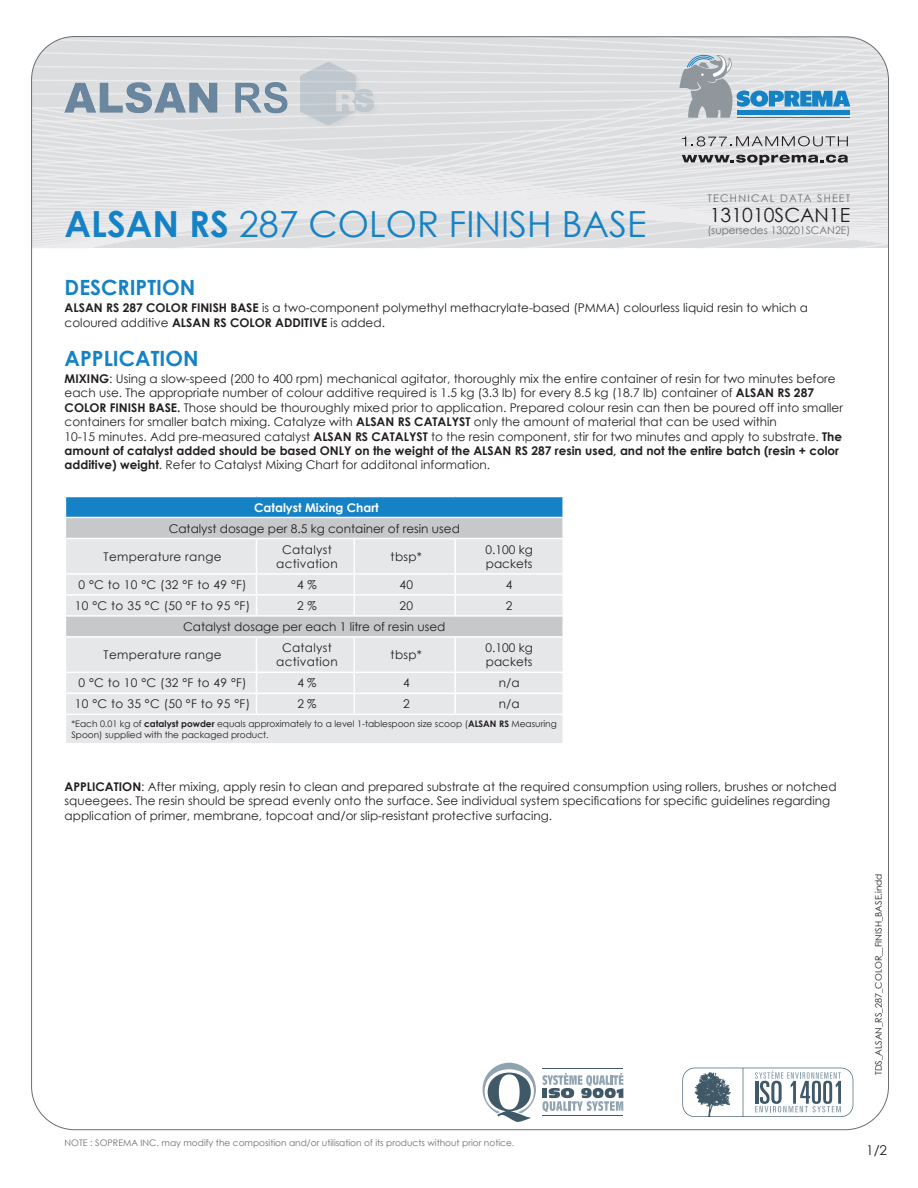
<style>
.page{position:relative;width:918px;height:1188px;background:#fff}
.page>*{position:absolute;margin:0;border:0;box-sizing:border-box;transform-origin:0 0}
.t1{font:36px "Century Gothic";color:#1582c5}
.Sous-titre{font:700 21px "Century Gothic";color:#1582c5}
.t2{font:19.5px "Century Gothic";color:#231f20}
.Titre_Tableau_CENTRÉ{font:13.5px "Century Gothic";color:#231f20}
.Texte{font:12px/14.4px "Century Gothic";color:#231f20}
.Infos_Tableau_Align{font:12px/14.4px "Century Gothic";letter-spacing:.025em;color:#231f20;text-align:center}
.Titres_Tableau_ALIGN{font:700 12px "Century Gothic";color:#fff}
.t3{font:10.5px "Century Gothic";color:#6c6d70}
.t4{font:10.5px "Century Gothic";letter-spacing:.12em;color:#6c6d70}
.Texte-2{font:9px/10.8px "Century Gothic";color:#231f20}
.t5{font:9px "Century Gothic";color:#6c6d70}
.s1{font-weight:700}
</style>
<div class="page">
<svg style="left:32px;top:37px;width:856px;height:211px;background:#e1e2e4"></svg>
<svg style="left:679px;top:55px;width:171px;height:63px;background:#a8c0cf"></svg>
<svg style="left:682px;top:155px;width:166px;height:10px;background:#8d8c8e"></svg>
<svg style="left:682px;top:136px;width:166px;height:10px;background:#b8b8ba"></svg>
<svg style="left:682px;top:1068px;width:171px;height:49px"></svg>
<svg style="left:542px;top:1073px;width:81px;height:39px"></svg>
<svg style="left:483px;top:1063px;width:53px;height:59px"></svg>
<hr style="left:542px;top:1069px;width:81px;height:1px;background:#405968">
<hr style="left:542px;top:1116px;width:81px;height:1px;background:#405968">
<div style="left:65px;top:496px;width:498px;height:22px;background:#1582c5"></div>
<svg style="left:66px;top:518px;width:496px;height:20px;background:#c8c9cb"></svg>
<svg style="left:66px;top:539px;width:496px;height:204px;background:#e3e4e6"></svg>
<hr style="left:66px;top:573px;width:191px;height:2px;background:#fff">
<hr style="left:256px;top:573px;width:98px;height:2px;background:#fff">
<hr style="left:354px;top:573px;width:101px;height:2px;background:#fff">
<hr style="left:455px;top:573px;width:107px;height:2px;background:#fff">
<hr style="left:66px;top:594px;width:191px;height:2px;background:#fff">
<hr style="left:256px;top:594px;width:98px;height:2px;background:#fff">
<hr style="left:354px;top:594px;width:101px;height:2px;background:#fff">
<hr style="left:455px;top:594px;width:107px;height:2px;background:#fff">
<hr style="left:256px;top:539px;width:1px;height:34px;background:#fff">
<hr style="left:353px;top:539px;width:2px;height:34px;background:#fff">
<hr style="left:454px;top:539px;width:2px;height:34px;background:#fff">
<svg style="left:256px;top:575px;width:1px;height:40px"></svg>
<svg style="left:353px;top:575px;width:2px;height:40px"></svg>
<svg style="left:454px;top:575px;width:2px;height:40px"></svg>
<hr style="left:65px;top:615px;width:192px;height:2px;background:#fff">
<hr style="left:256px;top:615px;width:98px;height:2px;background:#fff">
<hr style="left:354px;top:615px;width:101px;height:2px;background:#fff">
<hr style="left:455px;top:615px;width:109px;height:2px;background:#fff">
<svg style="left:562px;top:617px;width:1px;height:19px"></svg>
<hr style="left:65px;top:636px;width:192px;height:2px;background:#fff">
<hr style="left:256px;top:636px;width:98px;height:2px;background:#fff">
<hr style="left:256px;top:638px;width:1px;height:34px;background:#fff">
<hr style="left:354px;top:636px;width:101px;height:2px;background:#fff">
<hr style="left:353px;top:638px;width:2px;height:34px;background:#fff">
<hr style="left:455px;top:636px;width:109px;height:2px;background:#fff">
<hr style="left:454px;top:638px;width:2px;height:34px;background:#fff">
<hr style="left:65px;top:672px;width:192px;height:1px;background:#fff">
<hr style="left:256px;top:672px;width:98px;height:1px;background:#fff">
<hr style="left:354px;top:672px;width:101px;height:1px;background:#fff">
<hr style="left:353px;top:673px;width:2px;height:20px;background:#fff">
<hr style="left:455px;top:672px;width:109px;height:1px;background:#fff">
<hr style="left:454px;top:673px;width:2px;height:20px;background:#fff">
<hr style="left:65px;top:693px;width:192px;height:1px;background:#fff">
<hr style="left:256px;top:693px;width:98px;height:1px;background:#fff">
<svg style="left:256px;top:673px;width:1px;height:41px"></svg>
<hr style="left:354px;top:693px;width:101px;height:1px;background:#fff">
<hr style="left:353px;top:694px;width:2px;height:20px;background:#fff">
<hr style="left:455px;top:693px;width:109px;height:1px;background:#fff">
<hr style="left:454px;top:694px;width:2px;height:20px;background:#fff">
<hr style="left:65px;top:714px;width:192px;height:1px;background:#fff">
<hr style="left:256px;top:714px;width:98px;height:1px;background:#fff">
<hr style="left:354px;top:714px;width:101px;height:1px;background:#fff">
<hr style="left:455px;top:714px;width:109px;height:1px;background:#fff">
<hr style="left:65px;top:496px;width:192px;height:1px;background:#fff">
<svg style="left:65px;top:497px;width:1px;height:20px"></svg>
<hr style="left:256px;top:496px;width:98px;height:1px;background:#fff">
<hr style="left:354px;top:496px;width:101px;height:1px;background:#fff">
<hr style="left:455px;top:496px;width:109px;height:1px;background:#fff">
<hr style="left:562px;top:497px;width:2px;height:20px;background:#fff">
<hr style="left:65px;top:517px;width:192px;height:1px;background:#fff">
<hr style="left:256px;top:517px;width:98px;height:1px;background:#fff">
<hr style="left:354px;top:517px;width:101px;height:1px;background:#fff">
<hr style="left:455px;top:517px;width:109px;height:1px;background:#fff">
<img style="left:65px;top:61px;width:315px;height:70px">
<p class="t1" style="left:65px;top:199px;width:583px"><span class="s1">ALSAN RS</span> 287 COLOR FINISH BASE</p>
<p class="t4" style="left:708px;top:191px;width:144px">TECHNICAL DATA SHEET</p>
<p class="t2" style="left:710px;top:201px;width:142px">131010SCAN1E</p>
<p class="t3" style="left:707px;top:223px;width:144px">(supersedes 130201SCAN2E)</p>
<p class="Sous-titre" style="left:65px;top:271px;width:132px">DESCRIPTION</p>
<p class="Texte" style="left:65px;top:300px;width:745px"><span class="s1">ALSAN RS 287 COLOR FINISH BASE</span> is a two-component polymethyl methacrylate-based (PMMA) colourless liquid resin to which a coloured additive <span class="s1">ALSAN RS COLOR ADDITIVE</span> is added.</p>
<p class="Sous-titre" style="left:65px;top:342px;width:135px">APPLICATION</p>
<p class="Texte" style="left:65px;top:371px;width:780px"><span class="s1">MIXING</span>: Using a slow-speed (200 to 400 rpm) mechanical agitator, thoroughly mix the entire container of resin for two minutes before each use. The appropriate number of colour additive required is 1.5 kg (3.3 lb) for every 8.5 kg (18.7 lb) container of <span class="s1">ALSAN RS 287<br>COLOR FINISH BASE.</span> Those should be thouroughly mixed prior to application. Prepared colour resin can then be poured off into smaller containers for smaller batch mixing. Catalyze with <span class="s1">ALSAN RS CATALYST</span> only the amount of material that can be used within<br>10-15 minutes. Add pre-measured catalyst <span class="s1">ALSAN RS CATALYST</span> to the resin component, stir for two minutes and apply to substrate. <span class="s1">The amount of catalyst added should be based ONLY on the weight of the ALSAN RS 287 resin used, and not the entire batch (resin + color additive) weight</span>. Refer to Catalyst Mixing Chart for additonal information.</p>
<p class="Titres_Tableau_ALIGN" style="left:254px;top:498px;width:126px">Catalyst Mixing Chart</p>
<p class="Texte" style="left:169px;top:521px;width:293px">Catalyst dosage per 8.5 kg container of resin used</p>
<p class="Infos_Tableau_Align" style="left:104px;top:549px;width:119px">Temperature range</p>
<p class="Infos_Tableau_Align" style="left:276px;top:542px;width:63px">Catalyst activation</p>
<p class="Infos_Tableau_Align" style="left:391px;top:549px;width:33px">tbsp*</p>
<p class="Texte" style="left:486px;top:542px;width:49px">0.100 kg packets</p>
<p class="Infos_Tableau_Align" style="left:78px;top:577px;width:170px">0 °C to 10 °C (32 °F to 49 °F)</p>
<p class="Infos_Tableau_Align" style="left:297px;top:577px;width:21px">4 %</p>
<p class="Infos_Tableau_Align" style="left:400px;top:577px;width:15px">40</p>
<p class="Texte" style="left:506px;top:577px;width:8px">4</p>
<p class="Infos_Tableau_Align" style="left:75px;top:598px;width:177px">10 °C to 35 °C (50 °F to 95 °F)</p>
<p class="Infos_Tableau_Align" style="left:297px;top:598px;width:21px">2 %</p>
<p class="Infos_Tableau_Align" style="left:400px;top:598px;width:15px">20</p>
<p class="Texte" style="left:506px;top:598px;width:8px">2</p>
<p class="Texte" style="left:183px;top:619px;width:264px">Catalyst dosage per each 1 litre of resin used</p>
<p class="Infos_Tableau_Align" style="left:104px;top:647px;width:119px">Temperature range</p>
<p class="Infos_Tableau_Align" style="left:276px;top:640px;width:63px">Catalyst activation</p>
<p class="Infos_Tableau_Align" style="left:391px;top:647px;width:33px">tbsp*</p>
<p class="Texte" style="left:486px;top:640px;width:49px">0.100 kg packets</p>
<p class="Infos_Tableau_Align" style="left:78px;top:676px;width:170px">0 °C to 10 °C (32 °F to 49 °F)</p>
<p class="Infos_Tableau_Align" style="left:297px;top:676px;width:21px">4 %</p>
<p class="Infos_Tableau_Align" style="left:403px;top:676px;width:8px">4</p>
<p class="Texte" style="left:499px;top:676px;width:22px">n/a</p>
<p class="Infos_Tableau_Align" style="left:75px;top:697px;width:177px">10 °C to 35 °C (50 °F to 95 °F)</p>
<p class="Infos_Tableau_Align" style="left:297px;top:697px;width:21px">2 %</p>
<p class="Infos_Tableau_Align" style="left:403px;top:697px;width:8px">2</p>
<p class="Texte" style="left:499px;top:697px;width:22px">n/a</p>
<p class="Texte-2" style="left:71px;top:718px;width:487px">*Each 0.01 kg of <span class="s1">catalyst powder</span> equals approximately to a level 1-tablespoon size scoop (<span class="s1">ALSAN RS</span> Measuring<br>Spoon) supplied with the packaged product.</p>
<p class="Texte" style="left:65px;top:779px;width:773px"><span class="s1">APPLICATION</span>: After mixing, apply resin to clean and prepared substrate at the required consumption using rollers, brushes or notched squeegees. The resin should be spread evenly onto the surface. See individual system specifications for specific guidelines regarding application of primer, membrane, topcoat and/or slip-resistant protective surfacing.</p>
<p class="Texte-2" style="left:873px;top:1075px;width:203px;rotate:-90deg">TDS_ALSAN_RS_287_COLOR__FINISH_BASE.indd</p>
<p class="t5" style="left:65px;top:1137px;width:451px">NOTE : SOPREMA INC. may modify the composition and/or utilisation of its products without prior notice.</p>
<p class="Titre_Tableau_CENTRÉ" style="left:866px;top:1141px;width:22px">1/2</p>
</div>
